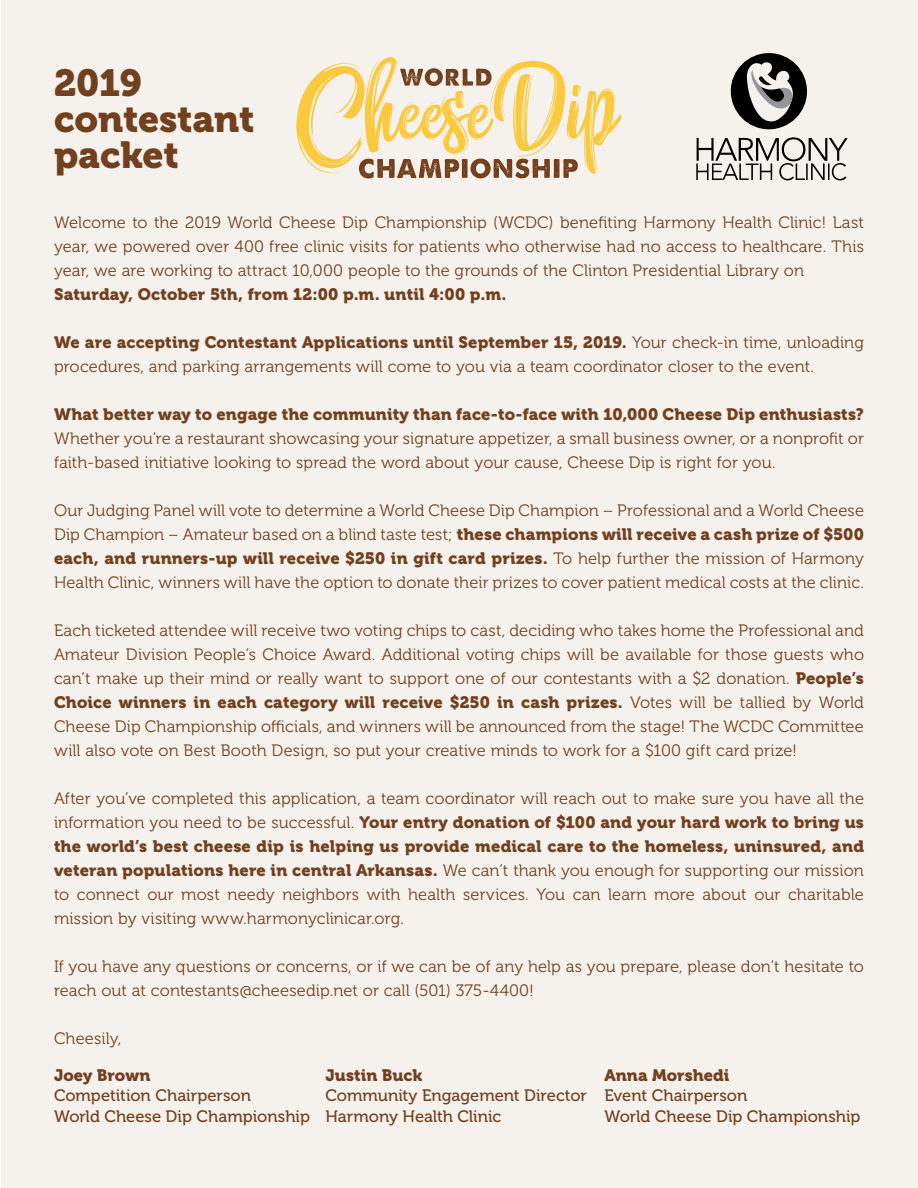
<style>
.page{position:relative;width:918px;height:1188px;background:#fff}
.page>*{position:absolute;margin:0;border:0;box-sizing:border-box;transform-origin:0 0}
.t1{font:37.5px "Museo 900";color:#73401e}
.t2{font:16.5px/24px "Museo 300";letter-spacing:.005em;color:#73401f;text-align:justify}
.t3{font:16.5px "Museo 500";color:#73401f}
.t4{font:16.5px "Museo 900";letter-spacing:.005em;color:#73401f}
.s1{font-family:"Museo 900"}
</style>
<div class="page">
<div style="left:1px;top:0;width:917px;height:1188px;background:#f5f2ed"></div>
<svg style="left:296px;top:55px;width:326px;height:124px"></svg>
<svg style="left:696px;top:137px;width:152px;height:44px"></svg>
<svg style="left:731px;top:53px;width:76px;height:76px"></svg>
<p class="t1" style="left:54px;top:61px;width:89px">2019</p>
<p class="t1" style="left:54px;top:97px;width:202px">contestant</p>
<p class="t1" style="left:54px;top:133px;width:126px">packet</p>
<p class="t2" style="left:54px;top:211px;width:812px">Welcome to the 2019 World Cheese Dip Championship (WCDC) benefiting Harmony Health Clinic! Last year, we powered over 400 free clinic visits for patients who otherwise had no access to healthcare. This year, we are working to attract 10,000 people to the grounds of the Clinton Presidential Library on</p>
<p class="t4" style="left:54px;top:285px;width:454px">Saturday, October 5th, from 12:00 p.m. until 4:00 p.m.</p>
<p class="t2" style="left:54px;top:331px;width:812px"><span class="s1">We are accepting Contestant Applications until September 15, 2019.</span> Your check-in time, unloading procedures, and parking arrangements will come to you via a team coordinator closer to the event.</p>
<p class="t2" style="left:54px;top:403px;width:812px"><span class="s1">What better way to engage the community than face-to-face with 10,000 Cheese Dip enthusiasts?<br></span>Whether you’re a restaurant showcasing your signature appetizer, a small business owner, or a nonprofit or faith-based initiative looking to spread the word about your cause, Cheese Dip is right for you.</p>
<p class="t2" style="left:54px;top:499px;width:812px">Our Judging Panel will vote to determine a World Cheese Dip Champion – Professional and a World Cheese Dip Champion – Amateur based on a blind taste test; <span class="s1">these champions will receive a cash prize of $500 each, and runners-up will receive $250 in gift card prizes.</span> To help further the mission of Harmony Health Clinic, winners will have the option to donate their prizes to cover patient medical costs at the clinic.</p>
<p class="t2" style="left:54px;top:619px;width:812px">Each ticketed attendee will receive two voting chips to cast, deciding who takes home the Professional and Amateur Division People’s Choice Award. Additional voting chips will be available for those guests who can’t make up their mind or really want to support one of our contestants with a $2 donation. <span class="s1">People’s Choice winners in each category will receive $250 in cash prizes.</span> Votes will be tallied by World Cheese Dip Championship officials, and winners will be announced from the stage! The WCDC Committee will also vote on Best Booth Design, so put your creative minds to work for a $100 gift card prize!</p>
<p class="t2" style="left:54px;top:787px;width:812px">After you’ve completed this application, a team coordinator will reach out to make sure you have all the information you need to be successful. <span class="s1">Your entry donation of $100 and your hard work to bring us the world’s best cheese dip is helping us provide medical care to the homeless, uninsured, and veteran populations here in central Arkansas.</span> We can’t thank you enough for supporting our mission to connect our most needy neighbors with health services. You can learn more about our charitable mission by visiting www.harmonyclinicar.org.</p>
<p class="t2" style="left:54px;top:955px;width:812px">If you have any questions or concerns, or if we can be of any help as you prepare, please don’t hesitate to reach out at contestants@cheesedip.net or call (501) 375-4400!</p>
<p class="t2" style="left:54px;top:1027px;width:69px">Cheesily,</p>
<p class="t4" style="left:54px;top:1066px;width:98px">Joey Brown</p>
<p class="t4" style="left:326px;top:1066px;width:98px">Justin Buck</p>
<p class="t4" style="left:605px;top:1066px;width:126px">Anna Morshedi</p>
<p class="t3" style="left:54px;top:1087px;width:199px">Competition Chairperson</p>
<p class="t3" style="left:326px;top:1087px;width:423px">Community Engagement Director Event Chairperson</p>
<p class="t3" style="left:54px;top:1107px;width:449px">World Cheese Dip Championship Harmony Health Clinic</p>
<p class="t3" style="left:605px;top:1107px;width:258px">World Cheese Dip Championship</p>
</div>
